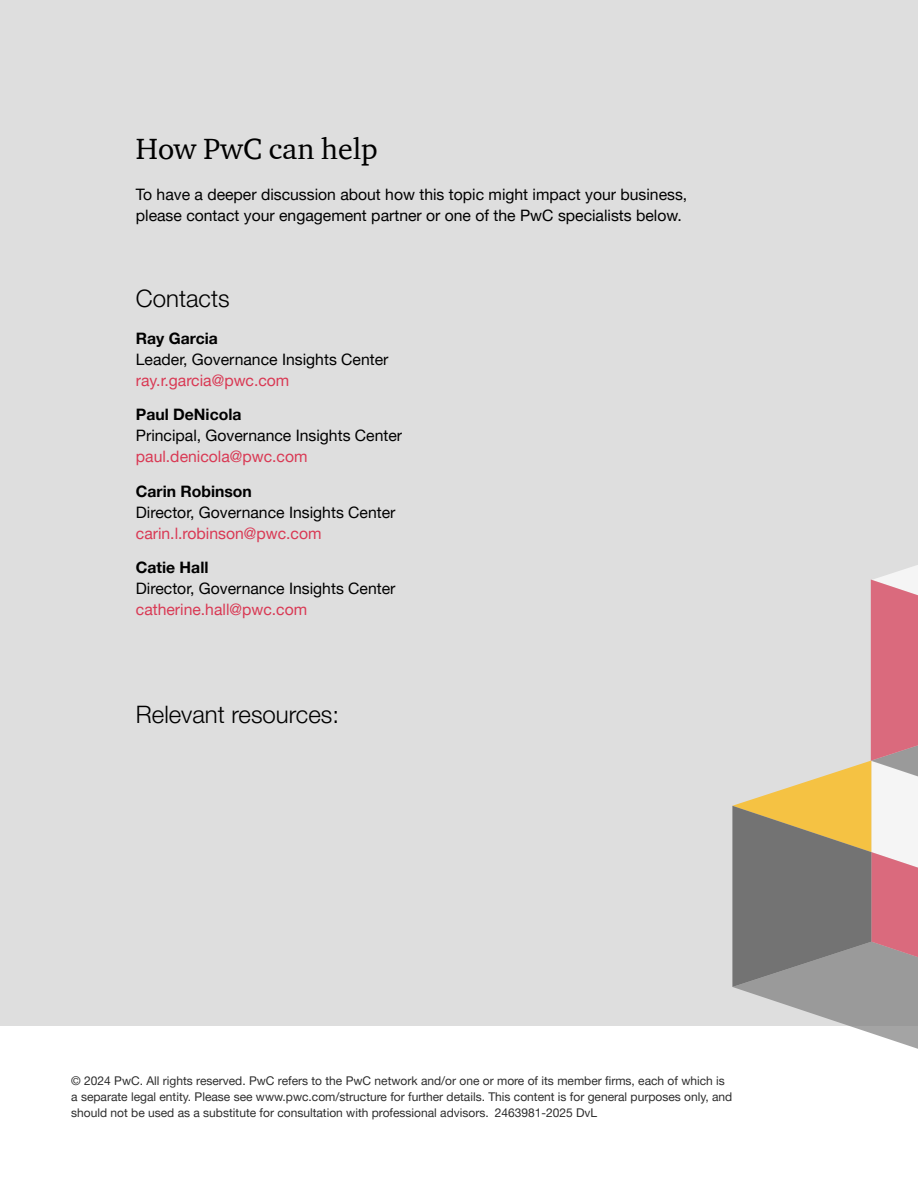
<style>
.page{position:relative;width:918px;height:1188px;background:#dedede}
.page>*{position:absolute;margin:0;border:0;box-sizing:border-box;transform-origin:0 0}
.t1{font:30px "ITC Charter Com";color:#000}
.t2{font:300 24px "Helvetica Neue LT Pro";color:#000}
.t3{font:15.75px/21px "Helvetica Neue LT Pro";color:#000}
.t4{font:15.75px "Helvetica Neue LT Pro";color:#d93954}
.t5{font:700 15.75px "Helvetica Neue LT Pro";color:#000}
.t6{font:12px/16px "Helvetica Neue LT Pro";color:#2d2d2d}
</style>
<div class="page">
<div style="left:0;top:1026px;width:918px;height:162px;background:#fff"></div>
<svg style="left:732px;top:565px;width:186px;height:484px"></svg>
<h1 class="t1" style="left:136px;top:130px;width:243px">How PwC can help</h1>
<h3 class="t3" style="left:136px;top:184px;width:553px">To have a deeper discussion about how this topic might impact your business, please contact your engagement partner or one of the PwC specialists below.</h3>
<h2 class="t2" style="left:136px;top:284px;width:95px">Contacts</h2>
<h3 class="t5" style="left:136px;top:329px;width:83px">Ray Garcia</h3>
<h3 class="t3" style="left:136px;top:348px;width:254px">Leader, Governance Insights Center</h3>
<h3 class="t4" style="left:136px;top:371px;width:155px">ray.r.garcia@pwc.com</h3>
<h3 class="t5" style="left:136px;top:405px;width:107px">Paul DeNicola</h3>
<h3 class="t3" style="left:136px;top:425px;width:268px">Principal, Governance Insights Center</h3>
<h3 class="t4" style="left:136px;top:447px;width:173px">paul.denicola@pwc.com</h3>
<h3 class="t5" style="left:136px;top:482px;width:118px">Carin Robinson</h3>
<h3 class="t3" style="left:136px;top:501px;width:261px">Director, Governance Insights Center</h3>
<h3 class="t4" style="left:136px;top:524px;width:187px">carin.l.robinson@pwc.com</h3>
<h3 class="t5" style="left:136px;top:558px;width:74px">Catie Hall</h3>
<h3 class="t3" style="left:136px;top:578px;width:261px">Director, Governance Insights Center</h3>
<h3 class="t4" style="left:136px;top:600px;width:173px">catherine.hall@pwc.com</h3>
<h2 class="t2" style="left:136px;top:700px;width:205px">Relevant resources:</h2>
<p class="t6" style="left:71px;top:1072px;width:663px">© 2024 PwC. All rights reserved. PwC refers to the PwC network and/or one or more of its member firms, each of which is a separate legal entity. Please see www.pwc.com/structure for further details. This content is for general purposes only, and should not be used as a substitute for consultation with professional advisors. 2463981-2025 DvL</p>
</div>
